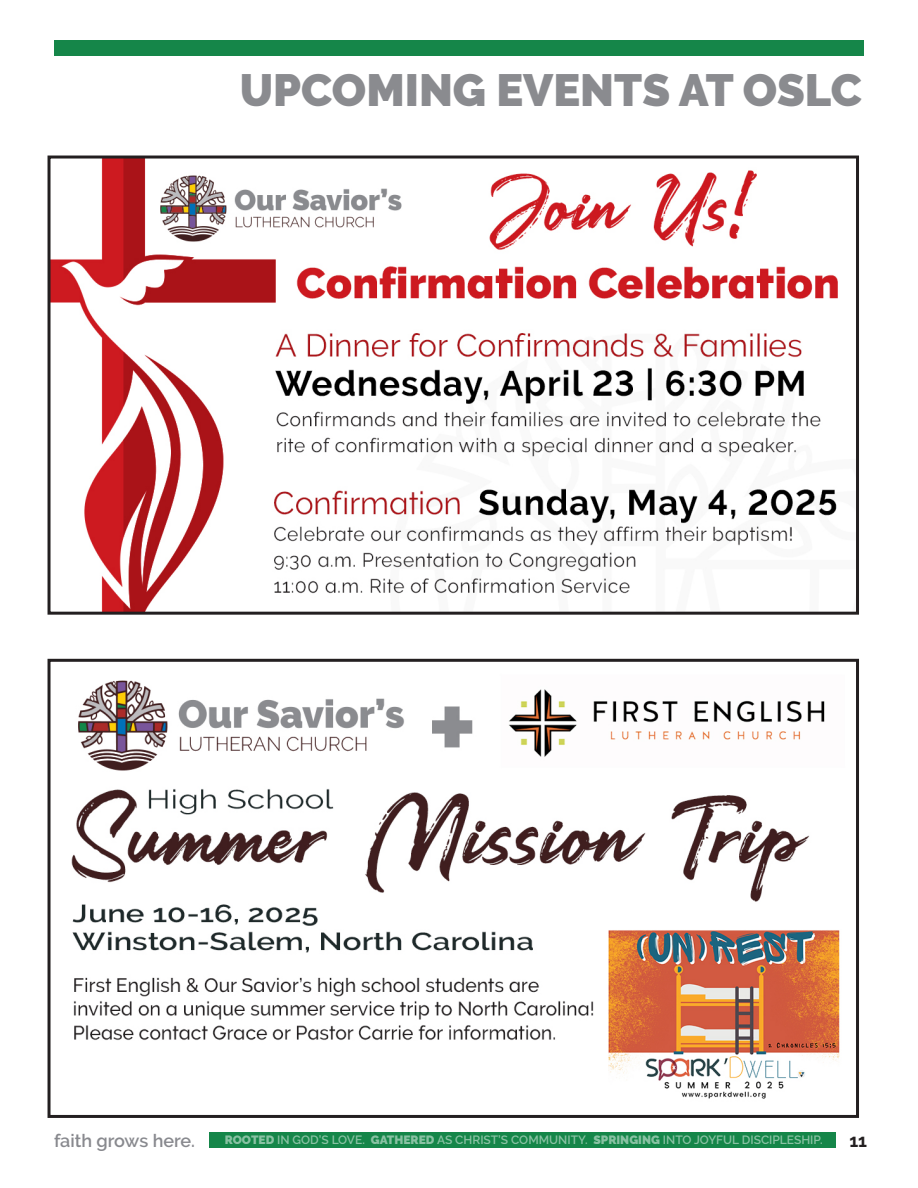
<style>
.page{position:relative;width:918px;height:1188px;background:#fff}
.page>*{position:absolute;margin:0;border:0;box-sizing:border-box;transform-origin:0 0}
.t1{font:900 45px "Raleway";color:#8a8b8f}
.t2{font:600 18px "Raleway";color:#88898e}
.t3{font:700 18px "Raleway";color:#231f20}
.t4{font:600 12px "Raleway";color:#fff}
.s1{font-weight:900}
</style>
<div class="page">
<div style="left:54px;top:40px;width:810px;height:16px;background:#158649"></div>
<div style="left:209px;top:1132px;width:627px;height:16px;background:#158649"></div>
<img style="left:52px;top:160px;width:786px;height:451px">
<div style="left:48px;top:156px;width:811px;height:459px;border:3px solid #231f20"></div>
<img style="left:71px;top:680px;width:769px;height:419px">
<div style="left:48px;top:659px;width:811px;height:459px;border:3px solid #231f20"></div>
<p class="t1" style="left:240px;top:64px;width:623px">UPCOMING EVENTS AT OSLC</p>
<p class="t2" style="left:54px;top:1130px;width:142px">faith grows here.</p>
<p class="t4" style="left:225px;top:1133px;width:599px"><span class="s1">ROOTED</span> IN GOD’S LOVE. <span class="s1">GATHERED</span> AS CHRIST’S COMMUNITY. <span class="s1">SPRINGING</span> INTO JOYFUL DISCIPLESHIP.</p>
<p class="t3" style="left:849px;top:1130px;width:19px">11</p>
</div>
